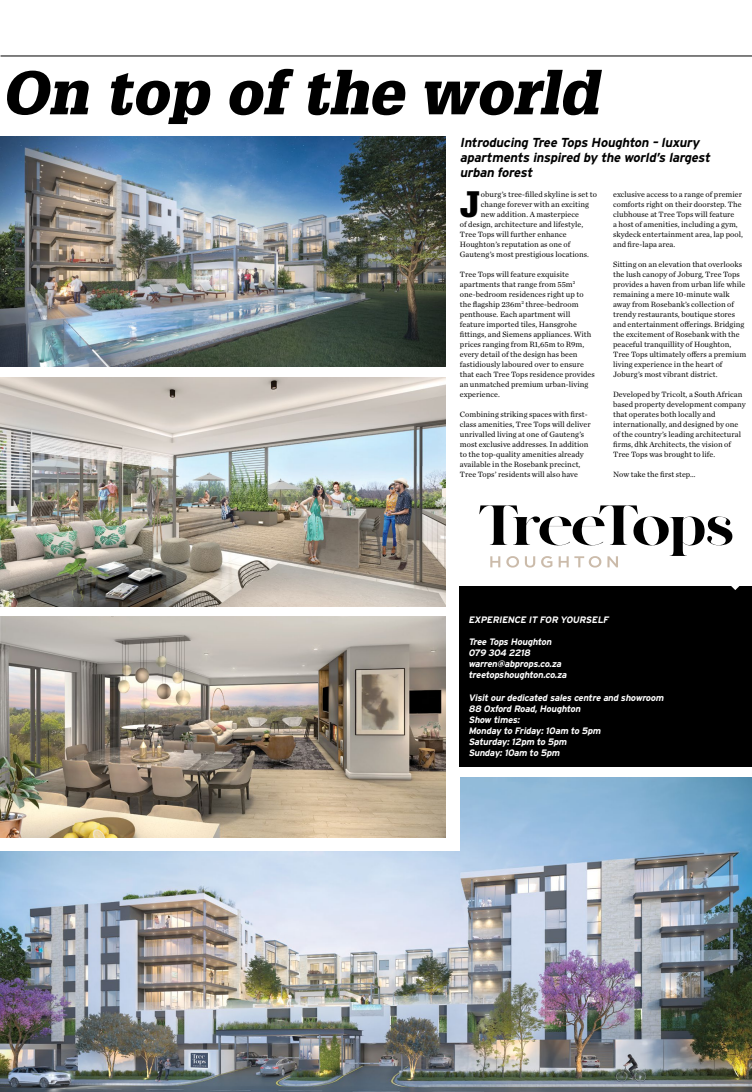
<style>
.page{position:relative;width:752px;height:1092px;background:#fff}
.page>*{position:absolute;margin:0;border:0;box-sizing:border-box;transform-origin:0 0}
.t1{font:italic 900 60px "Glypha";color:#000}
.t2{font:900 35.9px "Glypha";color:#000}
.t3{font:italic 700 13px/15px "Interstate";color:#000}
.t4{font:italic 700 9.3px/11px "Interstate";color:#fff}
.t5{font:8px/10px "Chronicle Text G1";letter-spacing:.005em;color:#000}
</style>
<div class="page">
<hr style="left:1px;top:56px;width:750px;height:1px;background:#000">
<svg style="left:479px;top:505px;width:253px;height:62px"></svg>
<img style="left:0;top:777px;width:751px;height:314px">
<img style="left:0;top:136px;width:445px;height:230px">
<img style="left:0;top:377px;width:445px;height:230px">
<div style="left:0;top:621px;width:459px;height:229px;background:#fff"></div>
<img style="left:0;top:617px;width:445px;height:220px">
<div style="left:459px;top:585px;width:292px;height:181px;background:#000"></div>
<svg style="left:727px;top:585px;width:15px;height:5px"></svg>
<h1 class="t1" style="left:2px;top:56px;width:611px">On top of the world</h1>
<h3 class="t3" style="left:459px;top:134px;width:254px">Introducing Tree Tops Houghton – luxury apartments inspired by the world’s largest urban forest</h3>
<h2 class="t2" style="left:459px;top:182px;width:21px">J</h2>
<p class="t5" style="left:480px;top:189px;width:117px">oburg’s tree-filled skyline is set to</p>
<p class="t5" style="left:480px;top:199px;width:110px">change forever with an exciting</p>
<p class="t5" style="left:480px;top:209px;width:100px">new addition. A masterpiece</p>
<p class="t5" style="left:459px;top:219px;width:125px">of design, architecture and lifestyle,</p>
<p class="t5" style="left:459px;top:229px;width:108px">Tree Tops will further enhance</p>
<p class="t5" style="left:459px;top:239px;width:112px">Houghton’s reputation as one of</p>
<p class="t5" style="left:459px;top:249px;width:130px">Gauteng’s most prestigious locations.</p>
<p class="t5" style="left:459px;top:269px;width:136px">Tree Tops will feature exquisite apartments that range from 55m<sup>2 </sup>one-bedroom residences right up to the flagship 236m<sup>2</sup> three-bedroom penthouse. Each apartment will feature imported tiles, Hansgrohe fittings, and Siemens appliances. With prices ranging from R1,65m to R9m, every detail of the design has been fastidiously laboured over to ensure that each Tree Tops residence provides an unmatched premium urban-living experience.</p>
<p class="t5" style="left:459px;top:409px;width:132px">Combining striking spaces with first&shy;class amenities, Tree Tops will deliver unrivalled living at one of Gauteng’s most exclusive addresses. In addition to the top-quality amenities already available in the Rosebank precinct, Tree Tops’ residents will also have</p>
<p class="t5" style="left:612px;top:189px;width:131px">exclusive access to a range of premier comforts right on their doorstep. The clubhouse at Tree Tops will feature<br>a host of amenities, including a gym, skydeck entertainment area, lap pool, and fire-lapa area.</p>
<p class="t5" style="left:612px;top:259px;width:134px">Sitting on an elevation that overlooks the lush canopy of Joburg, Tree Tops provides a haven from urban life while remaining a mere 10-minute walk away from Rosebank’s collection of trendy restaurants, boutique stores and entertainment offerings. Bridging the excitement of Rosebank with the peaceful tranquillity of Houghton, Tree Tops ultimately offers a premium living experience in the heart of Joburg’s most vibrant district.</p>
<p class="t5" style="left:612px;top:389px;width:134px">Developed by Tricolt, a South African based property development company that operates both locally and internationally, and designed by one of the country’s leading architectural firms, dhk Architects, the vision of Tree Tops was brought to life.</p>
<p class="t5" style="left:612px;top:469px;width:84px">Now take the first step…</p>
<p class="t4" style="left:468px;top:614px;width:143px">EXPERIENCE IT FOR YOURSELF</p>
<p class="t4" style="left:468px;top:636px;width:102px">Tree Tops Houghton<br>079 304 2218 warren@abprops.co.za treetopshoughton.co.za</p>
<p class="t4" style="left:468px;top:691px;width:198px">Visit ourdedicated sales centre and showroom<br>88 Oxford Road,Houghton<br>Show times:<br>Monday to Friday:10am to 5pm<br>Saturday:12pm to 5pm<br>Sunday:10am to 5pm</p>
</div>
